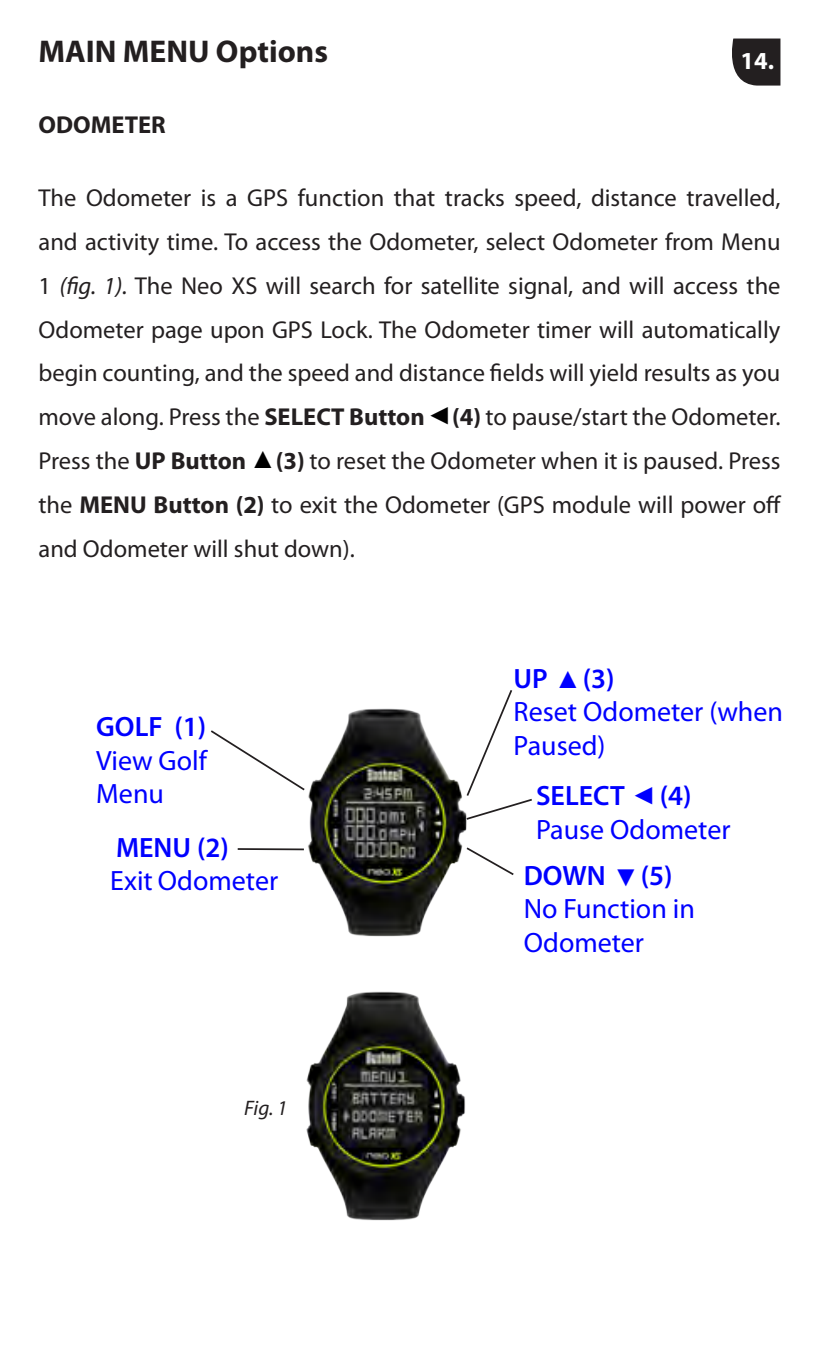
<style>
.page{position:relative;width:819px;height:1365px;background:#fff}
.page>*{position:absolute;margin:0;border:0;box-sizing:border-box;transform-origin:0 0}
.t1{font:700 31.5px "Myriad Pro";color:#231f20}
.t2{font:28px/33.6px "Myriad Pro";color:#00f}
.t3{font:600 28px "Myriad Pro";color:#00f}
.t4{font:24.5px/43.8px "Myriad Pro";color:#231f20;text-align:justify}
.t5{font:700 24.5px "Myriad Pro";color:#231f20}
.t6{font:700 24.5px "Myriad Pro";color:#fff}
.t7{font:24.5px "Arial";color:#00f}
.t8{font:24.5px "Arial";color:#000}
.t9{font:italic 21px "Myriad Pro";color:#231f20}
.s1{font-style:italic}
.s2{font-weight:700}
</style>
<div class="page">
<svg style="left:732px;top:39px;width:48px;height:47px;background:#343031"></svg>
<img style="left:306px;top:991px;width:160px;height:230px">
<img style="left:278px;top:708px;width:189px;height:229px">
<svg style="left:211px;top:728px;width:95px;height:64px"></svg>
<hr style="left:238px;top:848px;width:66px;height:2px;background:#231f20">
<svg style="left:464px;top:845px;width:50px;height:31px"></svg>
<svg style="left:464px;top:690px;width:68px;height:131px"></svg>
<p class="t1" style="left:38px;top:31px;width:291px">MAIN MENU Options</p>
<p class="t5" style="left:38px;top:109px;width:129px">ODOMETER</p>
<p class="t6" style="left:740px;top:44px;width:35px">14.</p>
<p class="t4" style="left:38px;top:176px;width:744px">The Odometer is a GPS function that tracks speed, distance travelled, and activity time. To access the Odometer, select Odometer from Menu 1 <span class="s1">(fig. 1).</span> The Neo XS will search for satellite signal, and will access the Odometer page upon GPS Lock. The Odometer timer will automatically begin counting, and the speed and distance fields will yield results as you move along. Press the <span class="s2">SELECT Button (4)</span> to pause/start the Odometer.<br>Press the <span class="s2">UP Button (3)</span> to reset the Odometer when it is paused. Press the <span class="s2">MENU Button (2)</span> to exit the Odometer (GPS module will power off and Odometer will shut down).</p>
<p class="t8" style="left:427px;top:399px;width:26px">◄</p>
<p class="t8" style="left:251px;top:443px;width:26px">▲</p>
<p class="t3" style="left:513px;top:660px;width:102px">UP (3)</p>
<p class="t2" style="left:513px;top:694px;width:271px">Reset Odometer (when<br>Paused)</p>
<p class="t7" style="left:555px;top:663px;width:26px">▲</p>
<p class="t3" style="left:96px;top:708px;width:111px">GOLF (1)</p>
<p class="t2" style="left:96px;top:743px;width:112px">View Golf<br>Menu</p>
<p class="t3" style="left:536px;top:778px;width:157px">SELECT (4)</p>
<p class="t2" style="left:536px;top:812px;width:196px">Pause Odometer</p>
<p class="t7" style="left:631px;top:779px;width:26px">◄</p>
<p class="t3" style="left:116px;top:829px;width:114px">MENU (2)</p>
<p class="t2" style="left:110px;top:863px;width:169px">Exit Odometer</p>
<p class="t3" style="left:524px;top:857px;width:150px">DOWN (5)</p>
<p class="t2" style="left:524px;top:891px;width:173px">No Function in</p>
<p class="t2" style="left:524px;top:925px;width:122px">Odometer</p>
<p class="t7" style="left:613px;top:861px;width:26px">▼</p>
<p class="t9" style="left:244px;top:1094px;width:45px">Fig. 1</p>
</div>
